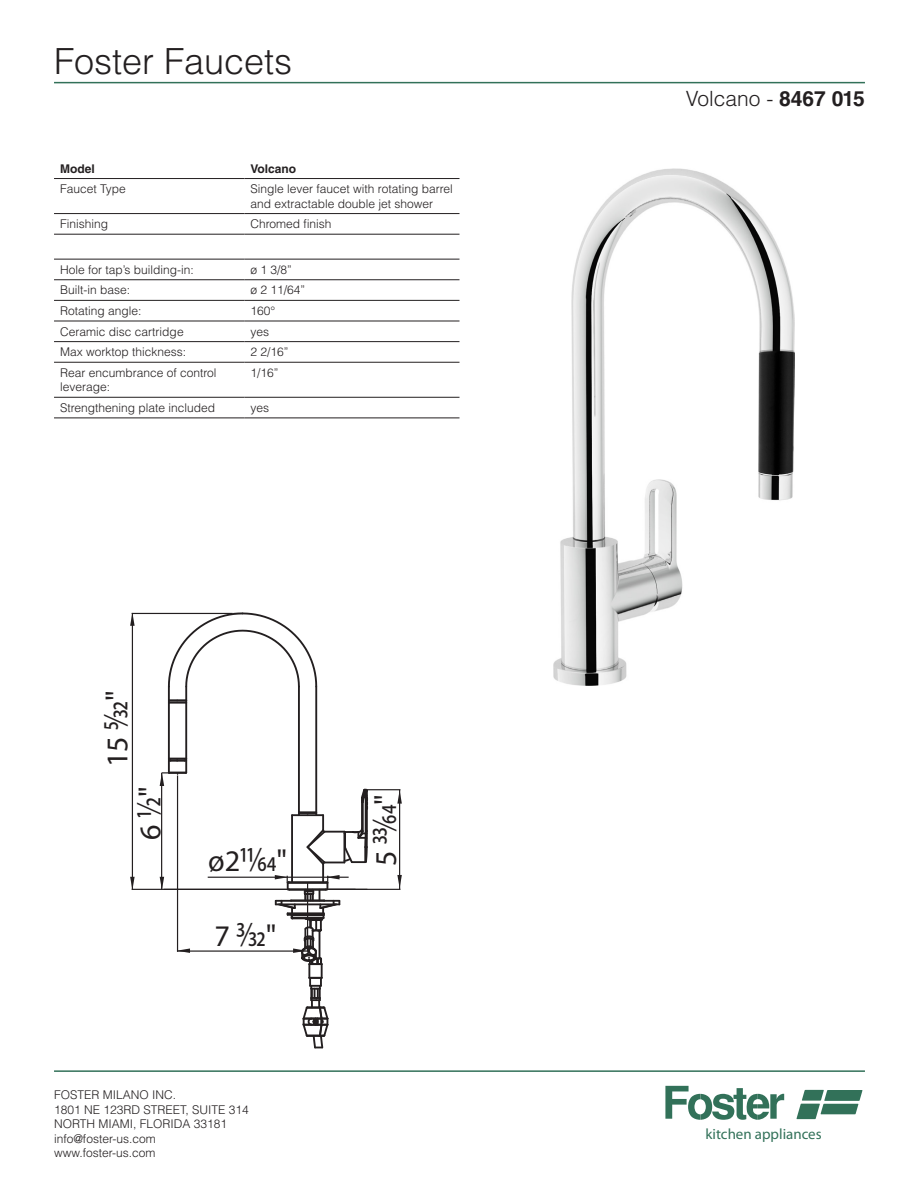
<style>
.page{position:relative;width:919px;height:1191px;background:#fff}
.page>*{position:absolute;margin:0;border:0;box-sizing:border-box;transform-origin:0 0}
.t1{font:300 36px "Helvetica LT Std";color:#231f20}
.t2{font:35.25px "Myriad Pro";color:#231f20;scale:.79 1}
.t3{font:34.95px "Myriad Pro";color:#231f20;scale:.81 1}
.t4{font:30.3px "Myriad Pro";color:#231f20}
.t5{font:300 21px "Helvetica LT Std";color:#231f20}
.t6{font:15px "Myriad Pro";color:#327159}
.t7{font:300 12px/14.4px "Helvetica LT Std";color:#231f20}
.t8{font:700 12px "Helvetica LT Std";color:#231f20}
.s1{font-size:30.3px}
.s2{font-size:31.65px}
.s3{font-size:35.25px}
.s4{font-size:30px}
.s5{font-size:31.5px}
.s6{font-weight:700}
</style>
<div class="page">
<hr style="left:54px;top:1070px;width:810px;height:1px;background:#327159">
<hr style="left:54px;top:82px;width:810px;height:1px;background:#327159">
<img style="left:553px;top:168px;width:241px;height:518px">
<svg style="left:665px;top:1085px;width:198px;height:35px"></svg>
<hr style="left:54px;top:178px;width:190px;height:1px;background:#231f20">
<hr style="left:244px;top:178px;width:215px;height:1px;background:#231f20">
<hr style="left:54px;top:213px;width:190px;height:1px;background:#231f20">
<hr style="left:244px;top:213px;width:215px;height:1px;background:#231f20">
<hr style="left:54px;top:234px;width:190px;height:1px;background:#231f20">
<hr style="left:244px;top:234px;width:215px;height:1px;background:#231f20">
<hr style="left:54px;top:259px;width:190px;height:1px;background:#231f20">
<hr style="left:244px;top:259px;width:215px;height:1px;background:#231f20">
<hr style="left:54px;top:279px;width:190px;height:1px;background:#231f20">
<hr style="left:244px;top:279px;width:215px;height:1px;background:#231f20">
<hr style="left:54px;top:300px;width:190px;height:1px;background:#231f20">
<hr style="left:244px;top:300px;width:215px;height:1px;background:#231f20">
<hr style="left:54px;top:321px;width:190px;height:1px;background:#231f20">
<hr style="left:244px;top:321px;width:215px;height:1px;background:#231f20">
<hr style="left:54px;top:341px;width:190px;height:1px;background:#231f20">
<hr style="left:244px;top:341px;width:215px;height:1px;background:#231f20">
<hr style="left:54px;top:362px;width:190px;height:1px;background:#231f20">
<hr style="left:244px;top:362px;width:215px;height:1px;background:#231f20">
<hr style="left:54px;top:397px;width:190px;height:1px;background:#231f20">
<hr style="left:244px;top:397px;width:215px;height:1px;background:#231f20">
<hr style="left:54px;top:417px;width:190px;height:1px;background:#231f20">
<hr style="left:244px;top:417px;width:215px;height:1px;background:#231f20">
<hr style="left:161px;top:773px;width:1px;height:116px;background:#231f20">
<hr style="left:399px;top:789px;width:1px;height:100px;background:#231f20">
<hr style="left:328px;top:888px;width:72px;height:2px;background:#231f20">
<hr style="left:367px;top:789px;width:33px;height:1px;background:#231f20">
<hr style="left:177px;top:950px;width:130px;height:1px;background:#231f20">
<hr style="left:177px;top:775px;width:1px;height:177px;background:#231f20">
<hr style="left:132px;top:613px;width:1px;height:276px;background:#231f20">
<hr style="left:132px;top:888px;width:155px;height:2px;background:#231f20">
<hr style="left:132px;top:613px;width:101px;height:1px;background:#231f20">
<hr style="left:298px;top:686px;width:2px;height:126px;background:#231f20">
<hr style="left:315px;top:686px;width:2px;height:126px;background:#231f20">
<svg style="left:167px;top:612px;width:151px;height:91px"></svg>
<hr style="left:185px;top:702px;width:2px;height:56px;background:#231f20">
<hr style="left:168px;top:702px;width:2px;height:56px;background:#231f20">
<svg style="left:177px;top:948px;width:13px;height:5px"></svg>
<svg style="left:397px;top:875px;width:5px;height:13px"></svg>
<svg style="left:397px;top:790px;width:5px;height:13px"></svg>
<svg style="left:130px;top:612px;width:5px;height:14px"></svg>
<svg style="left:130px;top:876px;width:5px;height:14px"></svg>
<svg style="left:160px;top:876px;width:4px;height:14px"></svg>
<svg style="left:160px;top:757px;width:27px;height:29px"></svg>
<hr style="left:208px;top:876px;width:121px;height:1px;background:#231f20">
<svg style="left:275px;top:788px;width:93px;height:260px"></svg>
<p class="t1" style="left:54px;top:39px;width:240px">Foster Faucets</p>
<p class="t8" style="left:60px;top:161px;width:36px">Model</p>
<p class="t8" style="left:250px;top:161px;width:47px">Volcano</p>
<p class="t7" style="left:60px;top:182px;width:67px">Faucet Type</p>
<p class="t7" style="left:250px;top:182px;width:204px">Single lever faucet with rotating barrel</p>
<p class="t7" style="left:250px;top:196px;width:184px">and extractable double jet shower</p>
<p class="t7" style="left:60px;top:217px;width:50px">Finishing</p>
<p class="t7" style="left:250px;top:217px;width:83px">Chromed finish</p>
<p class="t7" style="left:60px;top:262px;width:135px">Hole for tap’s building-in:</p>
<p class="t7" style="left:250px;top:262px;width:43px">ø 1 3/8”</p>
<p class="t7" style="left:60px;top:283px;width:72px">Built-in base:</p>
<p class="t7" style="left:250px;top:283px;width:56px">ø 2 11/64”</p>
<p class="t7" style="left:60px;top:303px;width:83px">Rotating angle:</p>
<p class="t7" style="left:250px;top:303px;width:26px">160°</p>
<p class="t7" style="left:60px;top:324px;width:125px">Ceramic disc cartridge</p>
<p class="t7" style="left:250px;top:324px;width:20px">yes</p>
<p class="t7" style="left:60px;top:345px;width:128px">Max worktop thickness:</p>
<p class="t7" style="left:250px;top:345px;width:40px">2 2/16”</p>
<p class="t7" style="left:60px;top:365px;width:158px">Rear encumbrance of control leverage:</p>
<p class="t7" style="left:250px;top:365px;width:30px">1/16”</p>
<p class="t7" style="left:60px;top:400px;width:157px">Strengthening plate included</p>
<p class="t7" style="left:250px;top:400px;width:20px">yes</p>
<p class="t2" style="left:94px;top:767px;width:99px;rotate:-90deg"><span class="s1">15</span> 5⁄32<span class="s2">"</span></p>
<p class="t4" style="left:131px;top:840px;width:55px;rotate:-90deg">6 <span class="s3">½</span><span class="s2">"</span></p>
<p class="t2" style="left:362px;top:866px;width:92px;rotate:-90deg"><span class="s1">5</span> 33⁄64<span class="s2">"</span></p>
<p class="t3" style="left:208px;top:837px;width:99px"><span class="s4">ø2</span>11⁄64<span class="s5">"</span></p>
<p class="t3" style="left:214px;top:912px;width:78px"><span class="s4">7</span> 3⁄32<span class="s5">"</span></p>
<p class="t7" style="left:54px;top:1087px;width:124px">FOSTER MILANO INC.</p>
<p class="t7" style="left:54px;top:1102px;width:196px">1801 NE 123RD STREET, SUITE 314</p>
<p class="t7" style="left:54px;top:1116px;width:175px">NORTH MIAMI, FLORIDA 33181</p>
<p class="t7" style="left:54px;top:1131px;width:103px">info@foster-us.com</p>
<p class="t7" style="left:54px;top:1145px;width:103px">www.foster-us.com</p>
<p class="t5" style="left:685px;top:86px;width:181px">Volcano - <span class="s6">8467 015</span></p>
<p class="t6" style="left:705px;top:1124px;width:118px">kitchen appliances</p>
</div>
